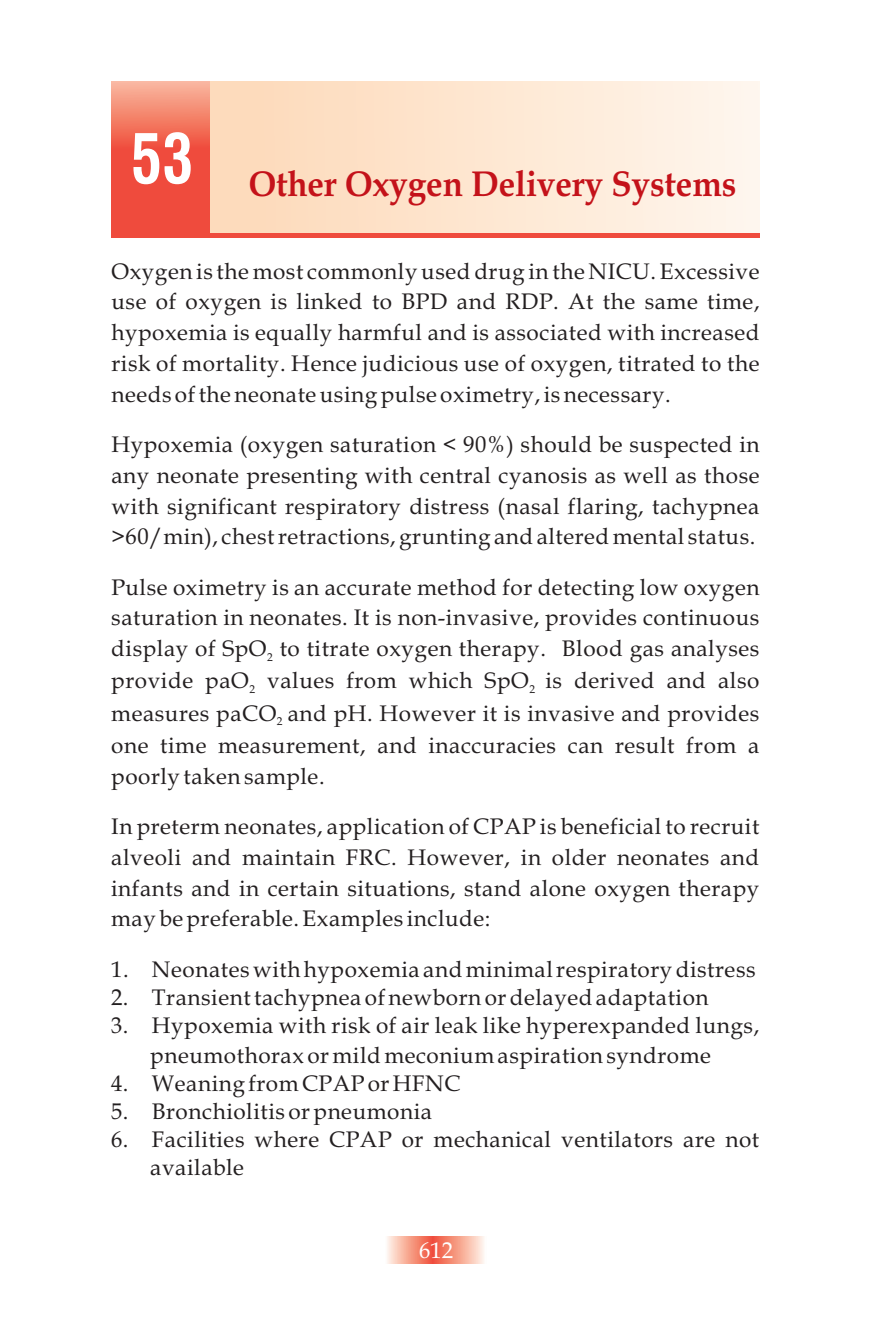
<style>
.page{position:relative;width:871px;height:1337px;background:#fff}
.page>*{position:absolute;margin:0;border:0;box-sizing:border-box;transform-origin:0 0}
.t1{font:700 36px "Book Antiqua";color:#c4121a;scale:.92 1}
.t2{font:22.5px/30.8px "Book Antiqua";letter-spacing:.025em;color:#231f20;text-align:justify}
.t3{font:22.5px "Book Antiqua";color:#fff}
.t4{font:11.25px "Book Antiqua";color:#231f20}
</style>
<div class="page">
<svg style="left:387px;top:1236px;width:97px;height:27px;background:#f6a18d"></svg>
<svg style="left:209px;top:82px;width:550px;height:151px;background:#fde4cf"></svg>
<svg style="left:111px;top:82px;width:98px;height:151px;background:#f16452"></svg>
<div style="left:111px;top:233px;width:648px;height:5px;background:#ef4b3d"></div>
<p class="t1" style="left:131px;top:170px;width:659px"><sup>53</sup> Other Oxygen Delivery Systems</p>
<p class="t2" style="left:111px;top:258px;width:650px">Oxygen is the most commonly used drug in the NICU. Excessive use of oxygen is linked to BPD and RDP. At the same time, hypoxemia is equally harmful and is associated with increased risk of mortality. Hence judicious use of oxygen, titrated to the needs of the neonate using pulse oximetry, is necessary.</p>
<p class="t2" style="left:111px;top:431px;width:650px">Hypoxemia (oxygen saturation &lt; 90%) should be suspected in any neonate presenting with central cyanosis as well as those with significant respiratory distress (nasal flaring, tachypnea &gt;60/min), chest retractions, grunting and altered mental status.</p>
<p class="t2" style="left:111px;top:574px;width:650px">Pulse oximetry is an accurate method for detecting low oxygen saturation in neonates. It is non-invasive, provides continuous display of SpO to titrate oxygen therapy. Blood gas analyses</p>
<p class="t4" style="left:267px;top:652px;width:7px">2</p>
<p class="t2" style="left:111px;top:668px;width:649px">provide paO values from which SpO is derived and also</p>
<p class="t4" style="left:249px;top:685px;width:7px">2</p>
<p class="t4" style="left:529px;top:685px;width:7px">2</p>
<p class="t2" style="left:111px;top:700px;width:649px">measures paCO and pH. However it is invasive and provides</p>
<p class="t4" style="left:277px;top:717px;width:7px">2</p>
<p class="t2" style="left:111px;top:732px;width:649px">one time measurement, and inaccuracies can result from a poorly taken sample.</p>
<p class="t2" style="left:111px;top:813px;width:650px">In preterm neonates, application of CPAP is beneficial to recruit alveoli and maintain FRC. However, in older neonates and infants and in certain situations, stand alone oxygen therapy may be preferable. Examples include:</p>
<p class="t2" style="left:111px;top:956px;width:646px">1. Neonates with hypoxemia and minimal respiratory distress</p>
<p class="t2" style="left:111px;top:984px;width:599px">2. Transient tachypnea of newborn or delayed adaptation</p>
<p class="t2" style="left:111px;top:1012px;width:649px;text-align:center">3. Hypoxemia with risk of air leak like hyperexpanded lungs, pneumothorax or mild meconium aspiration syndrome</p>
<p class="t2" style="left:111px;top:1071px;width:351px">4. Weaning from CPAP or HFNC</p>
<p class="t2" style="left:111px;top:1099px;width:322px">5. Bronchiolitis or pneumonia</p>
<p class="t2" style="left:150px;top:1128px;width:610px;line-height:27.9px;text-indent:-39px">6. Facilities where CPAP or mechanical ventilators are not available</p>
<p class="t3" style="left:419px;top:1241px;width:35px">612</p>
</div>
